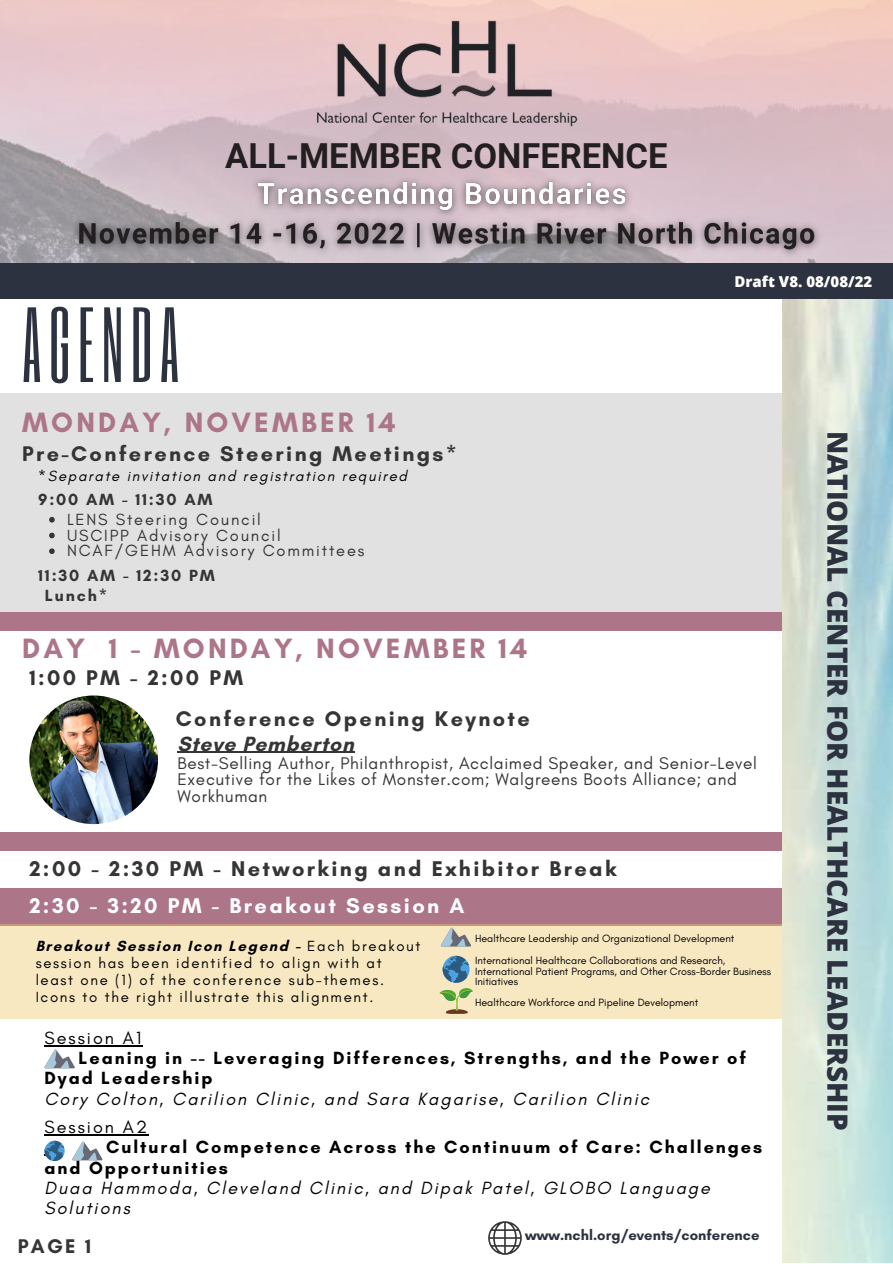
<style>
.page{position:relative;width:893px;height:1264px;background:#fff}
.page>*{position:absolute;margin:0;border:0;box-sizing:border-box;transform-origin:0 0}
.t1{font:88.35px "Six Caps";letter-spacing:.08em;color:#2d3240}
.t2{font:700 34.5px "Roboto";color:#231f20}
.t3{font:700 28.5px "Glacial Indifference";letter-spacing:.11em;color:#ad7588}
.t4{font:800 27.9px "Open Sans";color:#2d3240}
.t5{font:700 21.75px "Glacial Indifference";letter-spacing:.11em;color:#353535}
.t6{font:700 21.75px "Glacial Indifference";letter-spacing:.11em;color:#fff}
.t7{font:700 21.6px/40.3px "Glacial Indifference";letter-spacing:.11em;color:#353535}
.t8{font:700 21px "Glacial Indifference";letter-spacing:.04em;color:#353535}
.t9{font:700 20.25px "Glacial Indifference";color:#353535}
.t10{font:700 18px/20.2px "Glacial Indifference";letter-spacing:.11em;color:#000}
.t11{font:italic 18px/20.2px "Glacial Indifference";letter-spacing:.11em;color:#000}
.t12{font:18px "Glacial Indifference";letter-spacing:.11em;color:#000}
.t13{font:17.25px/16.8px "Glacial Indifference";letter-spacing:.04em;color:#353535}
.t14{font:16.5px/15.8px "Glacial Indifference";letter-spacing:.11em;color:#353535}
.t15{font:700 16.5px/19.8px "Glacial Indifference";letter-spacing:.11em;color:#353535}
.t16{font:15px/16.8px "Glacial Indifference";letter-spacing:.11em;color:#000}
.t17{font:italic 15px "Glacial Indifference";letter-spacing:.11em;color:#000}
.t18{font:800 15px "Open Sans";color:#fff}
.t19{font:700 14.7px "Glacial Indifference";letter-spacing:.005em;color:#2d3240}
.t20{font:10.65px/21.9px "Glacial Indifference";color:#000}
.s1{font-weight:700}
</style>
<div class="page">
<div style="left:0;top:393px;width:782px;height:219px;background:#e1e1e1"></div>
<div style="left:0;top:612px;width:782px;height:238px;background:#ad7588"></div>
<div style="left:0;top:631px;width:803px;height:200px;background:#fff"></div>
<div style="left:0;top:888px;width:873px;height:37px;background:#ad7588"></div>
<div style="left:0;top:924px;width:892px;height:94px;background:#f7e8c2"></div>
<img style="left:782px;top:299px;width:110px;height:963px">
<div style="left:0;top:263px;width:892px;height:36px;background:#2d3240"></div>
<img style="left:315px;top:12px;width:263px;height:130px">
<svg style="left:488px;top:1221px;width:33px;height:33px"></svg>
<img style="left:29px;top:695px;width:129px;height:129px;border-radius:50%">
<svg style="left:441px;top:927px;width:30px;height:19px"></svg>
<hr style="left:44px;top:1044px;width:99px;height:2px;background:#000">
<svg style="left:44px;top:1049px;width:31px;height:19px"></svg>
<svg style="left:442px;top:955px;width:27px;height:27px"></svg>
<svg style="left:439px;top:988px;width:34px;height:25px"></svg>
<hr style="left:177px;top:751px;width:177px;height:1px;background:#353535">
<svg style="left:49px;top:517px;width:6px;height:5px"></svg>
<svg style="left:49px;top:532px;width:6px;height:6px"></svg>
<svg style="left:49px;top:548px;width:6px;height:6px"></svg>
<img style="left:64px;top:164px;width:765px;height:99px">
<hr style="left:44px;top:1134px;width:105px;height:1px;background:#000">
<svg style="left:72px;top:1141px;width:30px;height:19px"></svg>
<svg style="left:44px;top:1140px;width:20px;height:20px"></svg>
<h2 class="t2" style="left:225px;top:136px;width:443px">ALL-MEMBER CONFERENCE</h2>
<h3 class="t18" style="left:734px;top:270px;width:139px">Draft V8. 08/08/22</h3>
<h1 class="t1" style="left:22px;top:284px;width:158px">AGENDA</h1>
<h3 class="t3" style="left:22px;top:405px;width:375px">MONDAY, NOVEMBER 14</h3>
<h3 class="t7" style="left:22px;top:433px;width:436px">Pre-Conference Steering Meetings*</h3>
<h3 class="t17" style="left:38px;top:466px;width:370px">*Separate invitation and registration required</h3>
<h3 class="t15" style="left:38px;top:489px;width:176px">9:00 AM - 11:30 AM</h3>
<h3 class="t14" style="left:67px;top:511px;width:299px">LENS Steering Council<br>USCIPP Advisory Council<br>NCAF/GEHM Advisory Committees</h3>
<h3 class="t15" style="left:45px;top:565px;width:171px;text-indent:-7px">11:30 AM - 12:30 PM<br>Lunch*</h3>
<h3 class="t3" style="left:22px;top:631px;width:506px">DAY 1 - MONDAY, NOVEMBER 14</h3>
<h3 class="t7" style="left:176px;top:657px;width:355px;text-indent:-146px">1:00 PM - 2:00 PM<br>Conference Opening Keynote</h3>
<h3 class="t8" style="left:177px;top:730px;width:178px">Steve Pemberton</h3>
<h3 class="t13" style="left:177px;top:754px;width:581px">Best-Selling Author, Philanthropist, Acclaimed Speaker, and Senior-Level<br>Executive for the Likes of Monster.com; Walgreens Boots Alliance; and<br>Workhuman</h3>
<h3 class="t5" style="left:29px;top:855px;width:588px">2:00 - 2:30 PM - Networking and Exhibitor Break</h3>
<h3 class="t6" style="left:29px;top:892px;width:436px">2:30 - 3:20 PM - Breakout Session A</h3>
<h3 class="t16" style="left:36px;top:937px;width:386px"><span class="s1">Breakout Session Icon Legend -</span> Each breakout session has been identified to align with at least one (1) of the conference sub-themes.<br>Icons to the right illustrate this alignment.</h3>
<p class="t20" style="left:475px;top:927px;width:261px">Healthcare Leadership and Organizational Development<br>International Healthcare Collaborations and Research,</p>
<p class="t20" style="left:475px;top:965px;width:297px;line-height:10.6px">International Patient Programs, and Other Cross-Border Business<br>Initiatives</p>
<p class="t20" style="left:475px;top:990px;width:225px">Healthcare Workforce and Pipeline Development</p>
<h3 class="t12" style="left:44px;top:1026px;width:98px">Session A1</h3>
<h3 class="t10" style="left:44px;top:1047px;width:703px;text-indent:34px">Leaning in -- Leveraging Differences, Strengths, and the Power of<br>Dyad Leadership</h3>
<h3 class="t11" style="left:44px;top:1088px;width:606px">Cory Colton, Carilion Clinic, and Sara Kagarise, Carilion Clinic</h3>
<h3 class="t12" style="left:44px;top:1115px;width:104px">Session A2</h3>
<h3 class="t10" style="left:44px;top:1136px;width:719px;text-indent:61px">Cultural Competence Across the Continuum of Care: Challenges and Opportunities</h3>
<h3 class="t11" style="left:44px;top:1177px;width:667px">Duaa Hammoda, Cleveland Clinic, and Dipak Patel, GLOBO Language<br>Solutions</h3>
<h3 class="t9" style="left:18px;top:1233px;width:75px">PAGE 1</h3>
<h3 class="t19" style="left:525px;top:1225px;width:236px">www.nchl.org/events/conference</h3>
<h3 class="t4" style="left:857px;top:430px;width:701px;rotate:90deg">NATIONAL CENTER FOR HEALTHCARE LEADERSHIP</h3>
</div>
